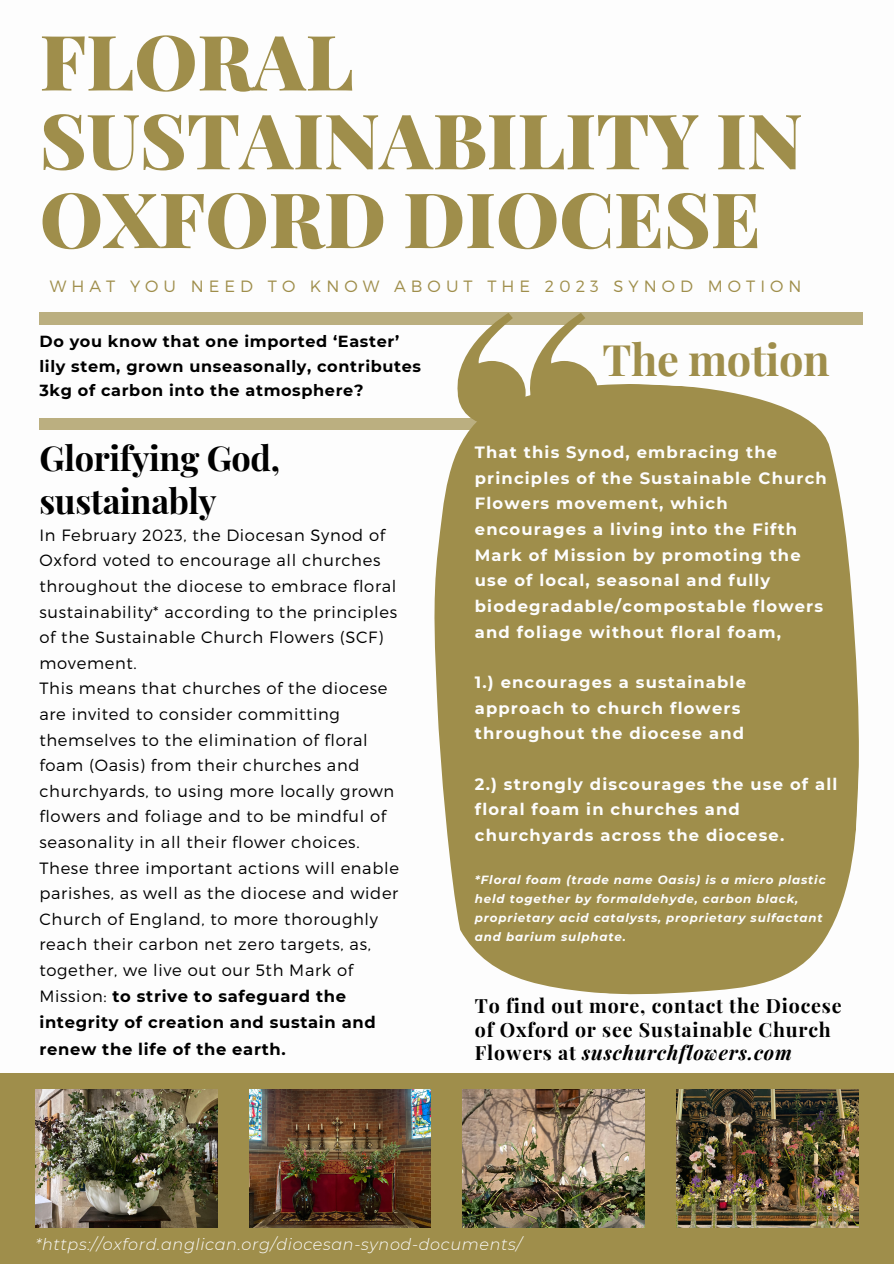
<style>
.page{position:relative;width:894px;height:1264px;background:#fff}
.page>*{position:absolute;margin:0;border:0;box-sizing:border-box;transform-origin:0 0}
.t1{font:900 76.5px/78.8px "Playfair Display";color:#9f8e4b}
.t2{font:700 43.35px "Playfair Display";letter-spacing:-.01em;color:#9f8e4b}
.t3{font:700 34.35px/42.8px "Playfair Display";letter-spacing:-.01em;color:#000}
.t4{font:700 19.65px/23.7px "Playfair Display";letter-spacing:.04em;color:#000}
.t5{font:300 16.35px/25.7px "Montserrat";letter-spacing:.04em;color:#000}
.t6{font:700 16.35px/25.7px "Montserrat";letter-spacing:.07em;color:#fdfdfd}
.t7{font:300 16.35px "Montserrat";letter-spacing:.31em;color:#9f8e4b}
.t8{font:700 16.05px/24.8px "Montserrat";letter-spacing:.04em;color:#000}
.t9{font:italic 300 16.05px "Montserrat";letter-spacing:.04em;color:#fdfdfd}
.t10{font:italic 700 11.85px/18.8px "Montserrat";letter-spacing:.07em;color:#fdfdfd}
.s1{font-weight:700}
.s2{font-style:italic}
</style>
<div class="page">
<div style="left:0;top:1073px;width:893px;height:190px;background:#9f8e4b"></div>
<div style="left:39px;top:312px;width:824px;height:13px;background:#bbaf80"></div>
<img style="left:35px;top:1089px;width:183px;height:138px">
<img style="left:249px;top:1089px;width:181px;height:138px">
<img style="left:462px;top:1089px;width:182px;height:138px">
<img style="left:676px;top:1089px;width:182px;height:138px">
<svg style="left:459px;top:313px;width:133px;height:62px"></svg>
<svg style="left:415px;top:375px;width:444px;height:620px;background:#ac9d63"></svg>
<svg style="left:39px;top:418px;width:700px;height:11px;background:#b0a26b"></svg>
<h1 class="t1" style="left:40px;top:19px;width:764px">FLORAL<br>SUSTAINABILITY IN<br>OXFORD DIOCESE</h1>
<h5 class="t7" style="left:50px;top:275px;width:753px">WHAT YOU NEED TO KNOW ABOUT THE 2023 SYNOD MOTION</h5>
<h6 class="t8" style="left:39px;top:329px;width:383px">Do you know that one imported ‘Easter’ lily stem, grown unseasonally, contributes<br>3kg of carbon into the atmosphere?</h6>
<h6 class="t2" style="left:602px;top:329px;width:228px">The motion</h6>
<p class="t3" style="left:39px;top:435px;width:242px">Glorifying God, sustainably</p>
<p class="t6" style="left:474px;top:439px;width:353px">That this Synod, embracing the principles of the Sustainable Church<br>Flowers movement, which encourages a living into the Fifth<br>Mark of Mission by promoting the use of local, seasonal and fully biodegradable/compostable flowers and foliage without floral foam,</p>
<h6 class="t6" style="left:474px;top:669px;width:272px">1.) encourages a sustainable approach to church flowers throughout the diocese and</h6>
<h2 class="t6" style="left:474px;top:771px;width:364px">2.) strongly discourages the use of all floral foam in churches and churchyards across the diocese.</h2>
<p class="t10" style="left:474px;top:870px;width:352px">*Floral foam (trade name Oasis) is a micro plastic held together by formaldehyde, carbon black, proprietary acid catalysts, proprietary sulfactant and barium sulphate.</p>
<p class="t5" style="left:39px;top:521px;width:359px">In February 2023, the Diocesan Synod of Oxford voted to encourage all churches throughout the diocese to embrace floral sustainability* according to the principles of the Sustainable Church Flowers (SCF) movement.</p>
<h3 class="t5" style="left:39px;top:675px;width:356px">This means that churches of the diocese are invited to consider committing themselves to the elimination of floral foam (Oasis) from their churches and churchyards, to using more locally grown flowers and foliage and to be mindful of seasonality in all their flower choices.</h3>
<h6 class="t5" style="left:39px;top:854px;width:361px">These three important actions will enable parishes, as well as the diocese and wider Church of England, to more thoroughly reach their carbon net zero targets, as, together, we live out our 5th Mark of Mission: <span class="s1">to strive to safeguard the integrity of creation and sustain and renew the life of the earth.</span></h6>
<p class="t4" style="left:474px;top:992px;width:368px">To find out more, contact the Diocese of Oxford or see Sustainable Church<br>Flowers at <span class="s2">suschurchflowers.com</span></p>
<p class="t9" style="left:35px;top:1234px;width:487px">*https://oxford.anglican.org/diocesan-synod-documents/</p>
</div>
